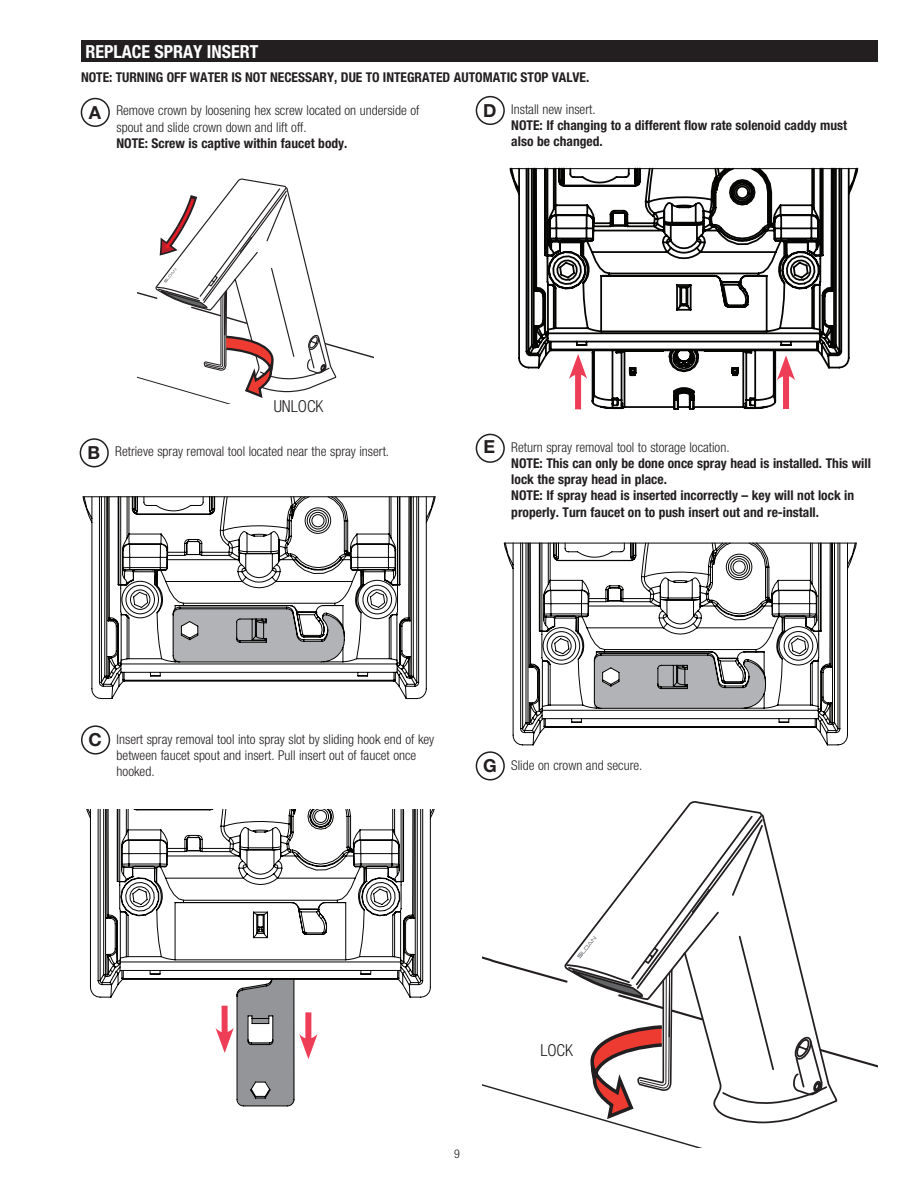
<style>
.page{position:relative;width:918px;height:1188px;background:#fff}
.page>*{position:absolute;margin:0;border:0;box-sizing:border-box;transform-origin:0 0}
.t1{font:700 condensed 18px "Helvetica Neue LT Std";color:#fff}
.t2{font:300 condensed 16.5px "Helvetica Neue LT Std";color:#231f20}
.t3{font:700 condensed 13.5px/16.2px "Helvetica Neue LT Std";color:#231f20}
.t4{font:300 condensed 13.5px/16.2px "Helvetica Neue LT Std";color:#231f20}
.t5{font:300 condensed 12px "Helvetica Neue LT Std";color:#231f20}
.s1{font-family:"Helvetica Neue LT";font-weight:700;font-stretch:normal;font-size:18px}
.s2{font-family:"Helvetica Neue LT";font-stretch:normal;font-size:18px}
.s3{font-weight:300}
</style>
<div class="page">
<div style="left:81px;top:40px;width:797px;height:22px;background:#231f20"></div>
<div style="left:80px;top:438px;width:29px;height:29px;border:2px solid #231f20;border-radius:50%"></div>
<div style="left:81px;top:725px;width:29px;height:30px;border:2px solid #231f20;border-radius:50%"></div>
<div style="left:476px;top:96px;width:29px;height:29px;border:2px solid #231f20;border-radius:50%"></div>
<div style="left:476px;top:434px;width:29px;height:29px;border:2px solid #231f20;border-radius:50%"></div>
<div style="left:81px;top:98px;width:29px;height:29px;border:2px solid #231f20;border-radius:50%"></div>
<svg style="left:138px;top:178px;width:236px;height:226px"></svg>
<div style="left:271px;top:397px;width:59px;height:24px;background:#fff"></div>
<div style="left:476px;top:751px;width:29px;height:30px;border:2px solid #231f20;border-radius:50%"></div>
<svg style="left:483px;top:801px;width:394px;height:347px"></svg>
<div style="left:537px;top:1042px;width:48px;height:24px;background:#fff"></div>
<svg style="left:82px;top:496px;width:354px;height:204px"></svg>
<svg style="left:503px;top:542px;width:354px;height:204px"></svg>
<svg style="left:86px;top:809px;width:349px;height:298px"></svg>
<svg style="left:509px;top:167px;width:350px;height:243px"></svg>
<svg style="left:215px;top:979px;width:103px;height:127px"></svg>
<div style="left:783px;top:370px;width:6px;height:39px;background:#ee3d56"></div>
<svg style="left:777px;top:355px;width:18px;height:25px"></svg>
<div style="left:575px;top:369px;width:6px;height:40px;background:#ee3d56"></div>
<svg style="left:569px;top:354px;width:18px;height:25px"></svg>
<h1 class="t1" style="left:85px;top:41px;width:174px">REPLACE SPRAY INSERT</h1>
<p class="t3" style="left:81px;top:69px;width:510px">NOTE: TURNING OFF WATER IS NOT NECESSARY, DUE TO INTEGRATED AUTOMATIC STOP VALVE.</p>
<p class="t4" style="left:116px;top:102px;width:304px;text-indent:-28px"><span class="s1">A</span> Remove crown by loosening hex screw located on underside of spout and slide crown down and lift off.</p>
<p class="t3" style="left:116px;top:135px;width:232px">NOTE: Screw is captive within faucet body.</p>
<p class="t3" style="left:511px;top:101px;width:337px;text-indent:-28px"><span class="s2">D</span> <span class="s3">Install new insert.<br></span>NOTE: If changing to a different flow rate solenoid caddy must also be changed.</p>
<p class="t2" style="left:274px;top:397px;width:51px">UNLOCK</p>
<p class="t4" style="left:88px;top:443px;width:303px"><span class="s1">B</span> Retrieve spray removal tool located near the spray insert.</p>
<p class="t3" style="left:511px;top:439px;width:361px;text-indent:-28px"><span class="s2">E</span> <span class="s3">Return spray removal tool to storage location.<br></span>NOTE: This can only be done once spray head is installed. This will lock the spray head in place.<br>NOTE: If spray head is inserted incorrectly – key will not lock in properly. Turn faucet on to push insert out and re-install.</p>
<p class="t4" style="left:117px;top:731px;width:319px;text-indent:-28px"><span class="s1">C</span> Insert spray removal tool into spray slot by sliding hook end of key between faucet spout and insert. Pull insert out of faucet once hooked.</p>
<p class="t4" style="left:483px;top:757px;width:161px"><span class="s1">G</span> Slide on crown and secure.</p>
<p class="t5" style="left:454px;top:1146px;width:7px">9</p>
<p class="t2" style="left:540px;top:1041px;width:34px">LOCK</p>
</div>
